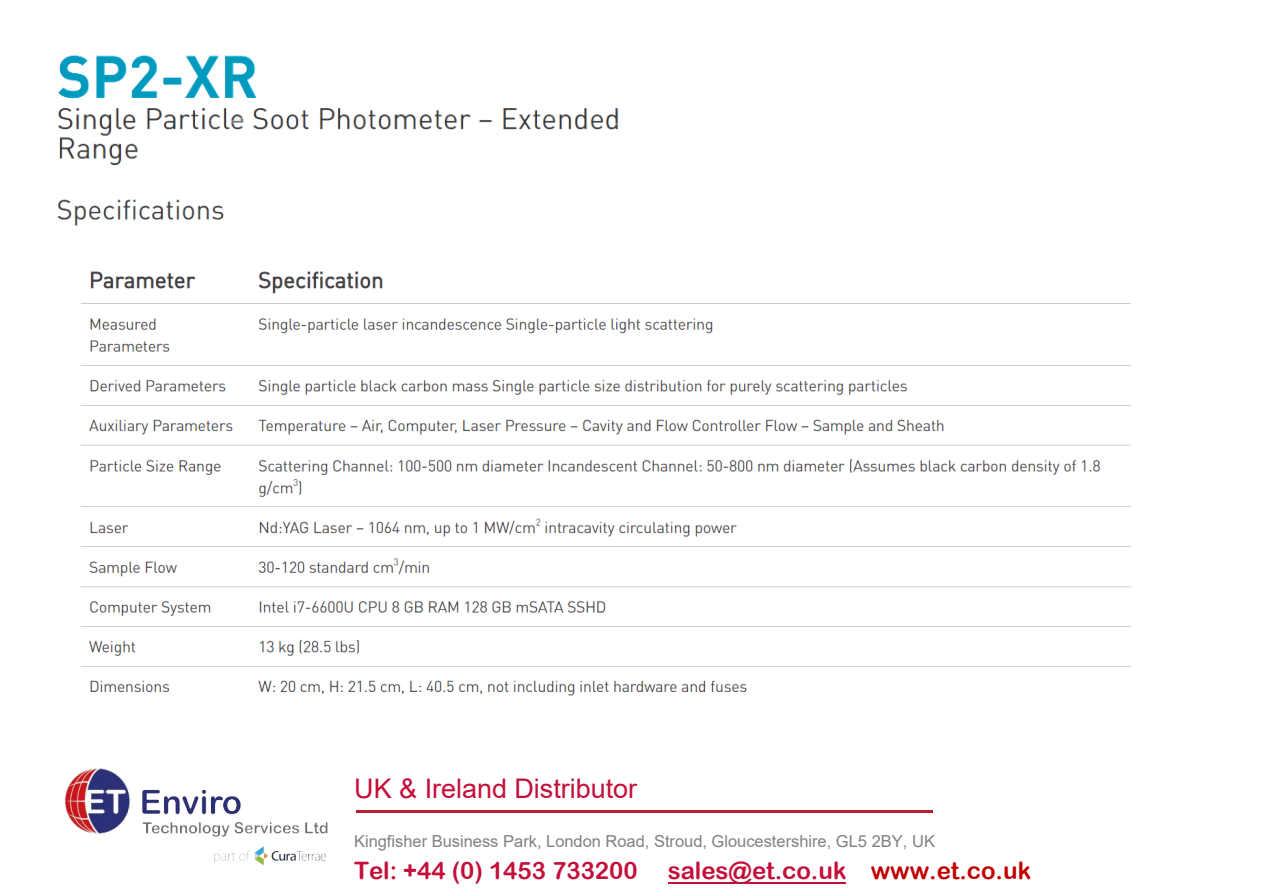
<style>
.page{position:relative;width:1263px;height:893px;background:#fff}
.page>*{position:absolute;margin:0;border:0;box-sizing:border-box;transform-origin:0 0}
.t1{font:27px "Arial";color:#c40f3a}
.t2{font:24px "Arial Rounded MT Bold";color:#c30f3a}
.t3{font:16.5px "Arial";color:#818181}
.s1{color:#c00000}
</style>
<div class="page">
<img style="left:58px;top:55px;width:561px;height:110px">
<img style="left:57px;top:199px;width:1073px;height:497px">
<hr style="left:356px;top:810px;width:576px;height:3px;background:#b61f2d">
<hr style="left:668px;top:882px;width:178px;height:1px;background:#c30f3a">
<img style="left:64px;top:768px;width:264px;height:98px">
<h1 class="t1" style="left:354px;top:770px;width:284px">UK &amp; Ireland Distributor</h1>
<p class="t3" style="left:354px;top:830px;width:582px">Kingfisher Business Park, London Road, Stroud, Gloucestershire, GL5 2BY, UK</p>
<h2 class="t2" style="left:354px;top:856px;width:285px">Tel: +44 (0) 1453 733200</h2>
<h2 class="t2" style="left:668px;top:856px;width:365px">sales@et.co.uk <span class="s1">www.et.co.uk</span></h2>
</div>
